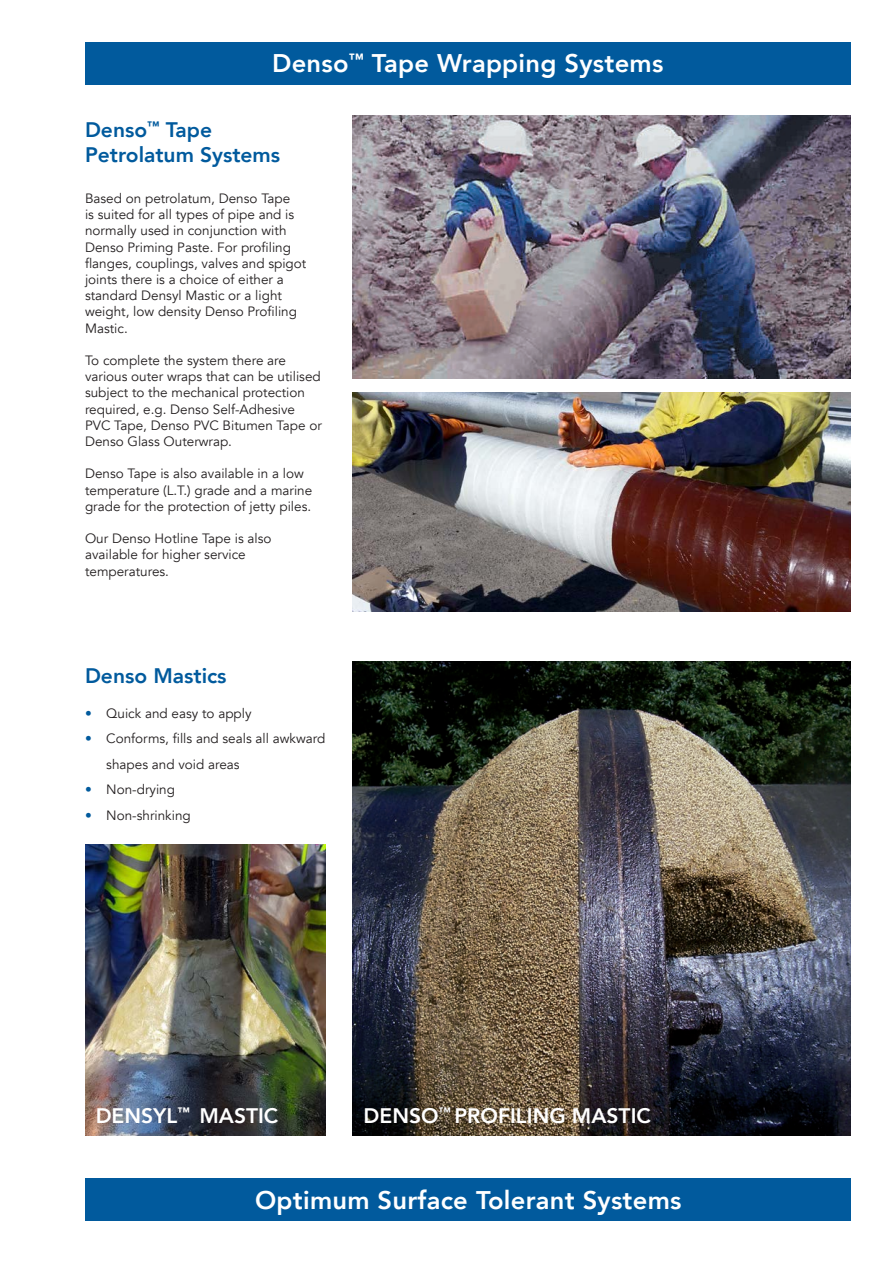
<style>
.page{position:relative;width:893px;height:1263px;background:#fff}
.page>*{position:absolute;margin:0;border:0;box-sizing:border-box;transform-origin:0 0}
.t1{font:800 25.5px "Avenir";letter-spacing:.01em;color:#fff}
.t2{font:800 21px/25.2px "Avenir";color:#015a9d}
.t3{font:800 21px "Avenir";color:#fff}
.t4{font:13.5px/16.2px "Avenir";color:#231f20}
.s1{color:#015a9d}
</style>
<div class="page">
<div style="left:85px;top:43px;width:765px;height:42px;background:#015a9d"></div>
<img style="left:353px;top:116px;width:497px;height:262px">
<img style="left:353px;top:662px;width:497px;height:473px">
<img style="left:85px;top:845px;width:240px;height:290px">
<div style="left:85px;top:1178px;width:765px;height:42px;background:#015a9d"></div>
<img style="left:353px;top:392px;width:497px;height:219px">
<h1 class="t1" style="left:272px;top:53px;width:393px">Denso<sup>™</sup> Tape Wrapping Systems</h1>
<h2 class="t2" style="left:85px;top:119px;width:197px">Denso<sup>™</sup> Tape<br>Petrolatum Systems</h2>
<p class="t4" style="left:85px;top:190px;width:223px">Based on petrolatum, Denso Tape<br>is suited for all types of pipe and is normally used in conjunction with<br>Denso Priming Paste. For profiling flanges, couplings, valves and spigot joints there is a choice of either a standard Densyl Mastic or a light weight, low density Denso Profiling<br>Mastic.</p>
<p class="t4" style="left:85px;top:352px;width:238px">To complete the system there are various outer wraps that can be utilised subject to the mechanical protection required, e.g. Denso Self-Adhesive PVC Tape, Denso PVC Bitumen Tape or Denso Glass Outerwrap.</p>
<p class="t4" style="left:85px;top:466px;width:229px">Denso Tape is also available in a low temperature (L.T.) grade and a marine grade for the protection of jetty piles.</p>
<p class="t4" style="left:85px;top:531px;width:188px">Our Denso Hotline Tape is also available for higher service temperatures.</p>
<h2 class="t2" style="left:85px;top:665px;width:143px">Denso Mastics</h2>
<p class="t4" style="left:85px;top:705px;width:168px"><span class="s1">•</span> Quick and easy to apply</p>
<p class="t4" style="left:106px;top:726px;width:220px;line-height:25.5px;text-indent:-21px"><span class="s1">•</span> Conforms, fills and seals all awkward shapes and void areas</p>
<p class="t4" style="left:85px;top:783px;width:92px"><span class="s1">•</span> Non-drying</p>
<p class="t4" style="left:85px;top:807px;width:107px"><span class="s1">•</span> Non-shrinking</p>
<h2 class="t3" style="left:96px;top:1107px;width:184px">DENSYL<sup>™</sup> MASTIC</h2>
<h2 class="t3" style="left:364px;top:1107px;width:289px">DENSO<sup>™</sup> PROFILING MASTIC</h2>
<h1 class="t1" style="left:255px;top:1189px;width:428px">Optimum Surface Tolerant Systems</h1>
</div>
